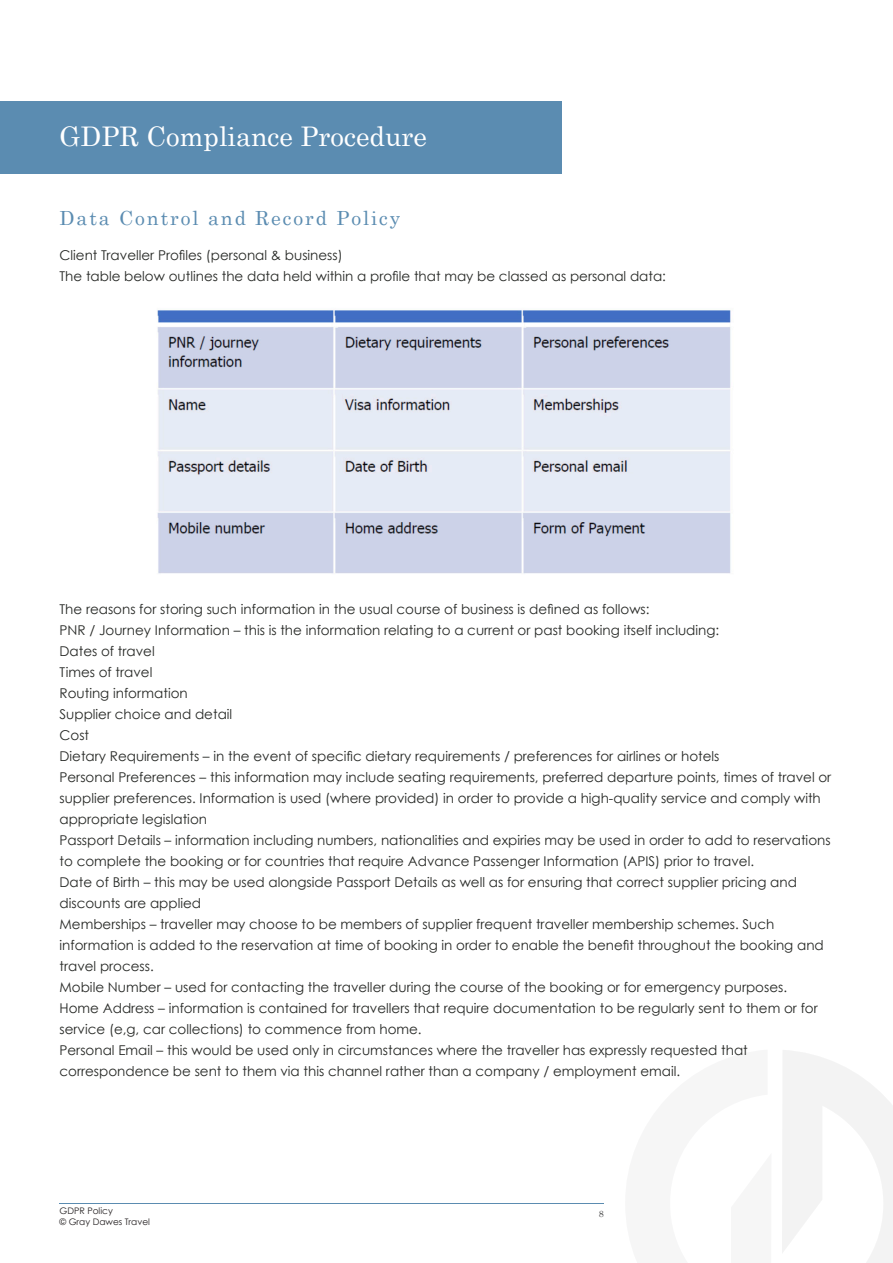
<style>
.page{position:relative;width:893px;height:1263px;background:#fff}
.page>*{position:absolute;margin:0;border:0;box-sizing:border-box;transform-origin:0 0}
.Staff_Name{font:27px "Century";color:#fff}
.Pull_Text_-_Align_Ri{font:19.5px "Century";letter-spacing:.1em;color:#5b8cb1}
.t1{font:13.5px/21px "Century Gothic";color:#262825}
.t2{font:9px/10.8px "Century Gothic";color:#231f20}
.t3{font:9px "Century";color:#454647}
</style>
<div class="page">
<svg style="left:782px;top:1050px;width:111px;height:213px"></svg>
<hr style="left:60px;top:1202px;width:544px;height:1px;background:#5b8cb1">
<img style="left:157px;top:310px;width:574px;height:264px">
<div style="left:0;top:102px;width:561px;height:72px;background:#5b8cb1"></div>
<p class="Staff_Name" style="left:60px;top:113px;width:369px">GDPR Compliance Procedure</p>
<p class="Pull_Text_-_Align_Ri" style="left:60px;top:201px;width:342px">Data Control and Record Policy</p>
<p class="t1" style="left:60px;top:244px;width:285px">Client Traveller Profiles (personal &amp; business)</p>
<p class="t1" style="left:60px;top:265px;width:608px">The table below outlines the data held within a profile that may be classed as personal data:</p>
<p class="t1" style="left:60px;top:598px;width:592px">The reasons for storing such information in the usual course of business is defined as follows:</p>
<p class="t1" style="left:60px;top:619px;width:661px">PNR / Journey Information – this is the information relating to a current or past booking itself including:</p>
<p class="t1" style="left:60px;top:640px;width:97px">Dates of travel</p>
<p class="t1" style="left:60px;top:661px;width:94px">Times of travel</p>
<p class="t1" style="left:60px;top:682px;width:130px">Routing information</p>
<p class="t1" style="left:60px;top:703px;width:174px">Supplier choice and detail</p>
<p class="t1" style="left:60px;top:724px;width:31px">Cost</p>
<p class="t1" style="left:60px;top:745px;width:661px">Dietary Requirements – in the event of specific dietary requirements / preferences for airlines or hotels</p>
<p class="t1" style="left:60px;top:766px;width:773px">Personal Preferences – this information may include seating requirements, preferred departure points, times of travel or supplier preferences. Information is used (where provided) in order to provide a high-quality service and comply with appropriate legislation</p>
<p class="t1" style="left:60px;top:829px;width:773px">Passport Details – information including numbers, nationalities and expiries may be used in order to add to reservations to complete the booking or for countries that require Advance Passenger Information (APIS) prior to travel.</p>
<p class="t1" style="left:60px;top:871px;width:739px">Date of Birth – this may be used alongside Passport Details as well as for ensuring that correct supplier pricing and discounts are applied</p>
<p class="t1" style="left:60px;top:913px;width:766px">Memberships – traveller may choose to be members of supplier frequent traveller membership schemes. Such information is added to the reservation at time of booking in order to enable the benefit throughout the booking and travel process.</p>
<p class="t1" style="left:60px;top:976px;width:729px">Mobile Number – used for contacting the traveller during the course of the booking or for emergency purposes.</p>
<p class="t1" style="left:60px;top:997px;width:760px">Home Address – information is contained for travellers that require documentation to be regularly sent to them or for service (e,g, car collections) to commence from home.</p>
<p class="t1" style="left:60px;top:1039px;width:690px">Personal Email – this would be used only in circumstances where the traveller has expressly requested that correspondence be sent to them via this channel rather than a company / employment email.</p>
<p class="t2" style="left:60px;top:1205px;width:92px">GDPR Policy<br>© Gray Dawes Travel</p>
<p class="t3" style="left:599px;top:1206px;width:7px">8</p>
</div>
